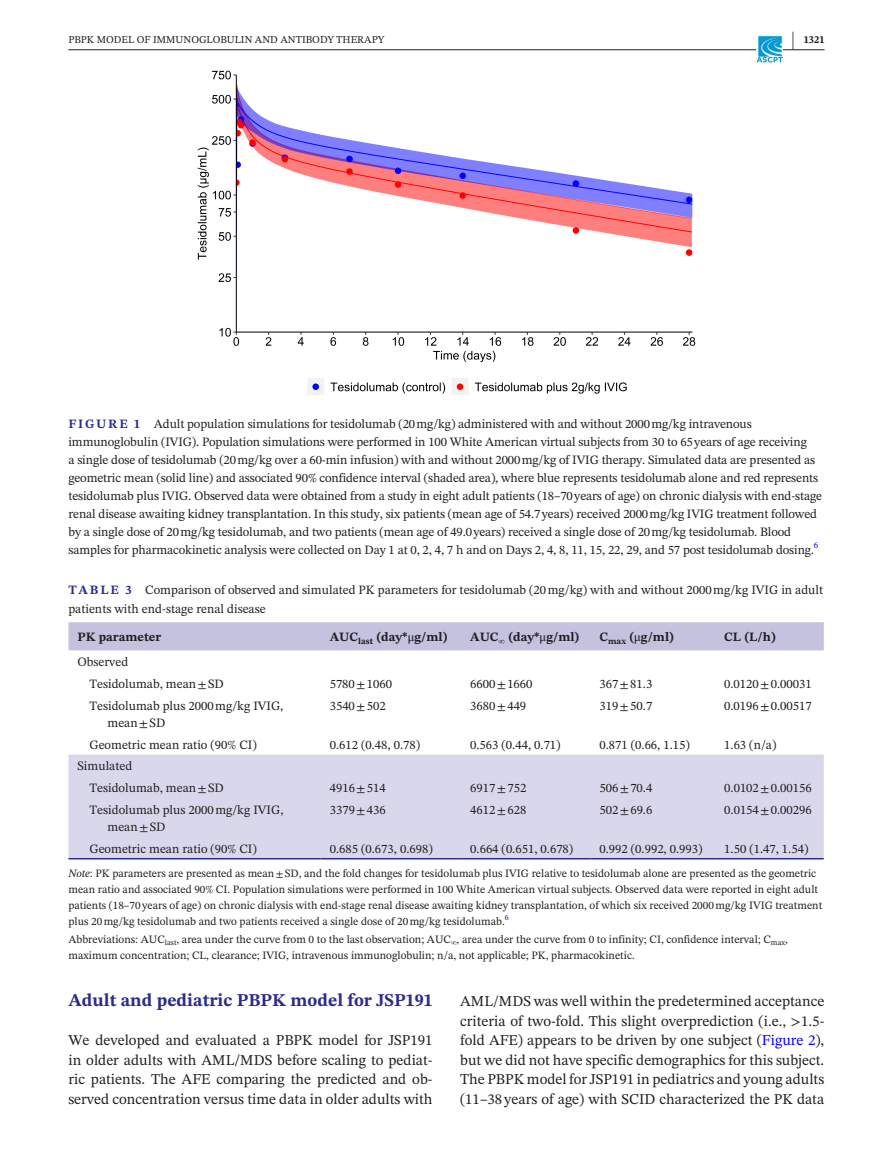
<style>
.page{position:relative;width:893px;height:1174px;background:#fff}
.page>*{position:absolute;margin:0;border:0;box-sizing:border-box;transform-origin:0 0}
.t1{font:700 21px "STIX Two Text";color:#231f20;scale:.42 1}
.t2{font:700 18px "STIX Two Text";color:#2c2d8c}
.t3{font:15px/19.5px "STIX Two Text";color:#231f20;text-align:justify}
.t4{font:12.75px/18px "STIX Two Text";letter-spacing:-.01em;color:#231f20}
.t5{font:700 12.75px "STIX Two Text";color:#231f20}
.t6{font:11.25px/15.8px "STIX Two Text";color:#231f20}
.t7{font:10.5px "STIX Two Text";color:#231f20}
.t8{font:700 10.5px "STIX Two Text";color:#231f20}
.t9{font:8.85px "STIX Two Text";color:#00f}
.t10{font:7.8px "STIX Two Text";color:#00f}
.s1{font-weight:700;color:#2c2d8c}
.s2{font-family:"STIX";font-weight:400}
.s3{font-family:"STIX"}
.s4{font-style:italic}
.s5{color:#00f}
</style>
<div class="page">
<hr style="left:68px;top:49px;width:756px;height:1px;background:#231f20">
<img style="left:757px;top:37px;width:25px;height:25px">
<img style="left:198px;top:70px;width:497px;height:325px">
<div style="left:68px;top:622px;width:756px;height:28px;background:#c4c2df"></div>
<div style="left:68px;top:754px;width:756px;height:104px;background:#d9d7eb"></div>
<hr style="left:68px;top:858px;width:253px;height:1px;background:#2c2d8c">
<hr style="left:321px;top:858px;width:140px;height:1px;background:#2c2d8c">
<hr style="left:461px;top:858px;width:129px;height:1px;background:#2c2d8c">
<hr style="left:590px;top:858px;width:125px;height:1px;background:#2c2d8c">
<hr style="left:715px;top:858px;width:109px;height:1px;background:#2c2d8c">
<h1 class="t1" style="left:792px;top:24px;width:8px">|</h1>
<p class="t7" style="left:68px;top:32px;width:318px">PBPK MODEL OF IMMUNOGLOBULIN AND ANTIBODY THERAPY</p>
<p class="t8" style="left:804px;top:32px;width:22px">1321</p>
<p class="t4" style="left:68px;top:414px;width:755px"><span class="s1">FIGURE 1</span> Adult population simulations for tesidolumab (20mg/kg) administered with and without 2000mg/kg intravenous immunoglobulin (IVIG). Population simulations were performed in 100 White American virtual subjects from 30 to 65years of age receiving<br>a single dose of tesidolumab (20mg/kg over a 60-min infusion) with and without 2000mg/kg of IVIG therapy. Simulated data are presented as geometric mean (solid line) and associated 90% confidence interval (shaded area), where blue represents tesidolumab alone and red represents tesidolumab plus IVIG. Observed data were obtained from a study in eight adult patients (18–70years of age) on chronic dialysis with end-stage renal disease awaiting kidney transplantation. In this study, six patients (mean age of 54.7years) received 2000mg/kg IVIG treatment followed by a single dose of 20mg/kg tesidolumab, and two patients (mean age of 49.0years) received a single dose of 20mg/kg tesidolumab. Blood samples for pharmacokinetic analysis were collected on Day 1 at 0, 2, 4, 7 h and on Days 2, 4, 8, 11, 15, 22, 29, and 57 post tesidolumab dosing.</p>
<p class="t9" style="left:814px;top:539px;width:6px">6</p>
<p class="t4" style="left:68px;top:581px;width:756px"><span class="s1">TABLE 3</span> Comparison of observed and simulated PK parameters for tesidolumab (20mg/kg) with and without 2000mg/kg IVIG in adult patients with end-stage renal disease</p>
<p class="t5" style="left:77px;top:628px;width:85px">PK parameter</p>
<p class="t5" style="left:330px;top:628px;width:120px">AUC<sub>last</sub> (day*<span class="s2">μ</span>g/ml)</p>
<p class="t5" style="left:470px;top:628px;width:111px">AUC∞ (day*<span class="s2">μ</span>g/ml)</p>
<p class="t5" style="left:599px;top:628px;width:76px">C<sub>max</sub> (<span class="s2">μ</span>g/ml)</p>
<p class="t5" style="left:724px;top:628px;width:53px">CL (L/h)</p>
<p class="t4" style="left:89px;top:651px;width:136px;line-height:21.8px;text-indent:-12px">Observed<br>Tesidolumab, mean<span class="s3">±</span>SD</p>
<p class="t4" style="left:330px;top:674px;width:64px">5780<span class="s3">±</span>1060</p>
<p class="t4" style="left:470px;top:674px;width:64px">6600<span class="s3">±</span>1660</p>
<p class="t4" style="left:599px;top:674px;width:54px">367<span class="s3">±</span>81.3</p>
<p class="t4" style="left:724px;top:674px;width:89px">0.0120<span class="s3">±</span>0.00031</p>
<p class="t4" style="left:107px;top:696px;width:178px;line-height:17.2px;text-indent:-18px">Tesidolumab plus 2000mg/kg IVIG, mean<span class="s3">±</span>SD</p>
<p class="t4" style="left:330px;top:696px;width:58px">3540<span class="s3">±</span>502</p>
<p class="t4" style="left:470px;top:696px;width:58px">3680<span class="s3">±</span>449</p>
<p class="t4" style="left:599px;top:696px;width:54px">319<span class="s3">±</span>50.7</p>
<p class="t4" style="left:724px;top:696px;width:89px">0.0196<span class="s3">±</span>0.00517</p>
<p class="t4" style="left:89px;top:735px;width:169px">Geometric mean ratio (90% CI)</p>
<p class="t4" style="left:330px;top:735px;width:92px">0.612 (0.48, 0.78)</p>
<p class="t4" style="left:470px;top:735px;width:92px">0.563 (0.44, 0.71)</p>
<p class="t4" style="left:599px;top:735px;width:92px">0.871 (0.66, 1.15)</p>
<p class="t4" style="left:724px;top:735px;width:54px">1.63 (n/a)</p>
<p class="t4" style="left:90px;top:755px;width:136px;line-height:21.8px;text-indent:-12px">Simulated<br>Tesidolumab, mean<span class="s3">±</span>SD</p>
<p class="t4" style="left:330px;top:778px;width:58px">4916<span class="s3">±</span>514</p>
<p class="t4" style="left:470px;top:778px;width:58px">6917<span class="s3">±</span>752</p>
<p class="t4" style="left:599px;top:778px;width:54px">506<span class="s3">±</span>70.4</p>
<p class="t4" style="left:724px;top:778px;width:89px">0.0102<span class="s3">±</span>0.00156</p>
<p class="t4" style="left:108px;top:801px;width:178px;line-height:17.2px;text-indent:-18px">Tesidolumab plus 2000mg/kg IVIG, mean<span class="s3">±</span>SD</p>
<p class="t4" style="left:330px;top:800px;width:58px">3379<span class="s3">±</span>436</p>
<p class="t4" style="left:470px;top:800px;width:58px">4612<span class="s3">±</span>628</p>
<p class="t4" style="left:599px;top:800px;width:54px">502<span class="s3">±</span>69.6</p>
<p class="t4" style="left:724px;top:800px;width:89px">0.0154<span class="s3">±</span>0.00296</p>
<p class="t4" style="left:90px;top:839px;width:169px">Geometric mean ratio (90% CI)</p>
<p class="t4" style="left:330px;top:839px;width:105px">0.685 (0.673, 0.698)</p>
<p class="t4" style="left:470px;top:839px;width:105px">0.664 (0.651, 0.678)</p>
<p class="t4" style="left:599px;top:839px;width:105px">0.992 (0.992, 0.993)</p>
<p class="t4" style="left:724px;top:839px;width:86px">1.50 (1.47, 1.54)</p>
<p class="t6" style="left:68px;top:865px;width:755px"><span class="s4">Note</span>: PK parameters are presented as mean<span class="s3">±</span>SD, and the fold changes for tesidolumab plus IVIG relative to tesidolumab alone are presented as the geometric mean ratio and associated 90% CI. Population simulations were performed in 100 White American virtual subjects. Observed data were reported in eight adult patients (18–70 years of age) on chronic dialysis with end-stage renal disease awaiting kidney transplantation, of which six received 2000mg/kg IVIG treatment plus 20mg/kg tesidolumab and two patients received a single dose of 20mg/kg tesidolumab.</p>
<p class="t10" style="left:505px;top:911px;width:5px">6</p>
<p class="t6" style="left:68px;top:931px;width:721px">Abbreviations: AUC<sub>last</sub>, area under the curve from 0 to the last observation; AUC∞, area under the curve from 0 to infinity; CI, confidence interval; C<sub>max</sub>, maximum concentration; CL, clearance; IVIG, intravenous immunoglobulin; n/a, not applicable; PK, pharmacokinetic.</p>
<h2 class="t2" style="left:68px;top:987px;width:366px">Adult and pediatric PBPK model for JSP191</h2>
<p class="t3" style="left:68px;top:1030px;width:366px">We developed and evaluated a PBPK model for JSP191 in older adults with AML/MDS before scaling to pediat&shy;ric patients. The AFE comparing the predicted and ob&shy;served concentration versus time data in older adults with</p>
<p class="t3" style="left:460px;top:991px;width:366px">AML/MDS was well within the predetermined acceptance criteria of two-fold. This slight overprediction (i.e., <span class="s3">&gt;</span>1.5- fold AFE) appears to be driven by one subject (<span class="s5">Figure 2</span>), but we did not have specific demographics for this subject.<br>The PBPK model for JSP191 in pediatrics and young adults (11–38 years of age) with SCID characterized the PK data</p>
</div>
